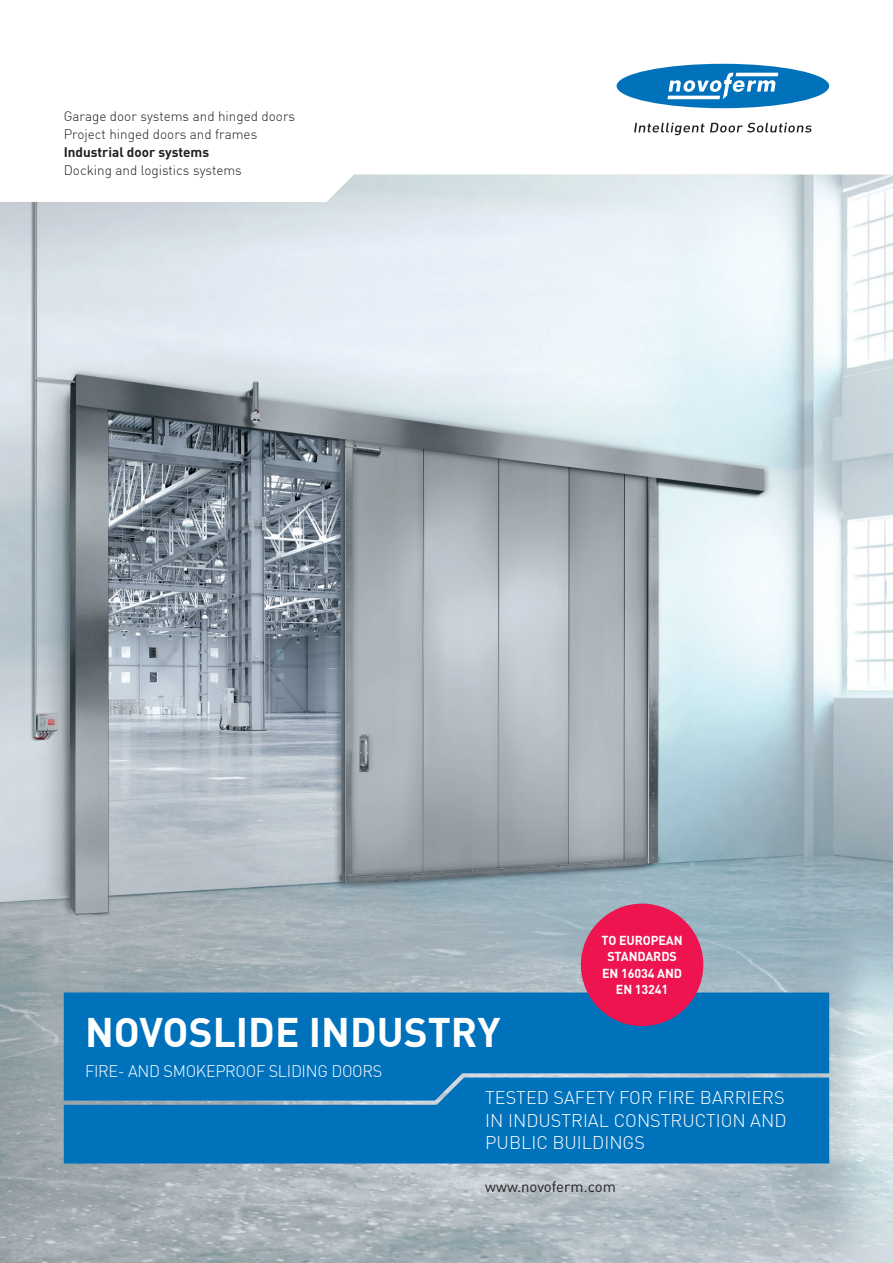
<style>
.page{position:relative;width:893px;height:1263px;background:#fff}
.page>*{position:absolute;margin:0;border:0;box-sizing:border-box;transform-origin:0 0}
.t1{font:700 40.5px "DIN";color:#fff}
.t2{font:300 18px/22.5px "DIN";color:#fff;text-align:justify}
.t3{font:300 16.5px "DIN";letter-spacing:-.02em;color:#fff}
.t4{font:15px "DIN";color:#231f20}
.t5{font:300 13.5px/18px "DIN";color:#231f20}
.t6{font:700 13.5px "DIN";color:#231f20}
.t7{font:700 12.75px/16.5px "DIN";letter-spacing:-.01em;color:#fff;text-align:center}
</style>
<div class="page">
<img style="left:0;top:175px;width:893px;height:1088px">
<svg style="left:634px;top:123px;width:178px;height:12px"></svg>
<svg style="left:617px;top:64px;width:212px;height:44px"></svg>
<div style="left:64px;top:992px;width:765px;height:85px;background:#0072bc"></div>
<div style="left:581px;top:904px;width:122px;height:122px;background:#ed1450;border-radius:50%"></div>
<div style="left:64px;top:1077px;width:765px;height:86px;background:#0072bc"></div>
<p class="t5" style="left:64px;top:107px;width:233px">Garage door systems and hinged doors<br>Project hinged doors and frames</p>
<p class="t6" style="left:64px;top:143px;width:147px">Industrial door systems</p>
<p class="t5" style="left:64px;top:161px;width:180px">Docking and logistics systems</p>
<h1 class="t1" style="left:85px;top:1006px;width:417px">NOVOSLIDE INDUSTRY</h1>
<p class="t3" style="left:85px;top:1061px;width:299px">FIRE- AND SMOKEPROOF SLIDING DOORS</p>
<p class="t7" style="left:602px;top:931px;width:82px">TO EUROPEAN<br>STANDARDS<br>EN 16034 AND<br>EN 13241</p>
<h2 class="t2" style="left:485px;top:1086px;width:303px">TESTED SAFETY FOR FIRE BARRIERS IN INDUSTRIAL CONSTRUCTION AND PUBLIC BUILDINGS</h2>
<p class="t4" style="left:485px;top:1177px;width:132px">www.novoferm.com</p>
</div>
